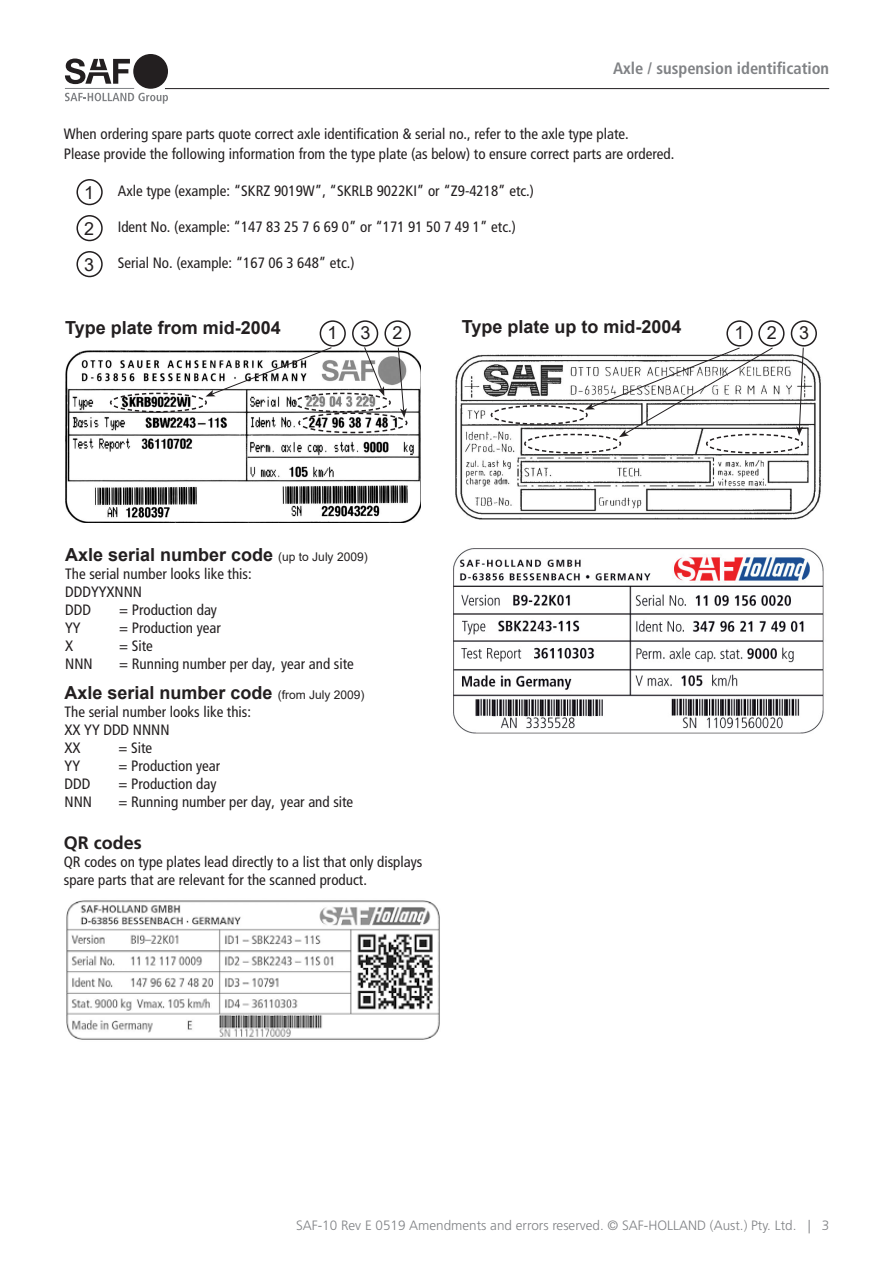
<style>
.page{position:relative;width:893px;height:1263px;background:#fff}
.page>*{position:absolute;margin:0;border:0;box-sizing:border-box;transform-origin:0 0}
.t1{font:700 18px "Arial";color:#231f20}
.t2{font:18px/36px "Arial";color:#231f20;text-align:justify}
.t3{font:700 18px "Frutiger LT";color:#231f20}
.t4{font:700 condensed 16.5px "Frutiger LT";color:#808285}
.t5{font:condensed 15px/18px "Frutiger LT";color:#231f20}
.t6{font:300 13.5px "Frutiger LT";color:#808285}
.s1{font-weight:400;font-size:12px}
</style>
<div class="page">
<img style="left:65px;top:350px;width:356px;height:173px">
<img style="left:455px;top:354px;width:366px;height:166px">
<div style="left:320px;top:320px;width:26px;height:27px;border:2px solid #231f20;border-radius:50%"></div>
<div style="left:384px;top:320px;width:27px;height:27px;border:2px solid #231f20;border-radius:50%"></div>
<div style="left:726px;top:320px;width:27px;height:27px;border:2px solid #231f20;border-radius:50%"></div>
<div style="left:758px;top:320px;width:27px;height:27px;border:2px solid #231f20;border-radius:50%"></div>
<div style="left:352px;top:320px;width:26px;height:27px;border:2px solid #231f20;border-radius:50%"></div>
<svg style="left:109px;top:346px;width:299px;height:88px"></svg>
<div style="left:791px;top:320px;width:26px;height:27px;border:2px solid #231f20;border-radius:50%"></div>
<svg style="left:490px;top:347px;width:314px;height:107px"></svg>
<img style="left:453px;top:548px;width:371px;height:186px">
<hr style="left:65px;top:88px;width:69px;height:1px;background:#808285">
<svg style="left:65px;top:93px;width:103px;height:11px"></svg>
<div style="left:133px;top:54px;width:35px;height:35px;background:#231f20;border-radius:50%"></div>
<svg style="left:65px;top:59px;width:65px;height:25px"></svg>
<hr style="left:165px;top:88px;width:664px;height:1px;background:#231f20">
<div style="left:76px;top:179px;width:27px;height:26px;border:2px solid #231f20;border-radius:50%"></div>
<div style="left:76px;top:215px;width:27px;height:26px;border:2px solid #231f20;border-radius:50%"></div>
<div style="left:76px;top:251px;width:27px;height:26px;border:2px solid #231f20;border-radius:50%"></div>
<img style="left:66px;top:900px;width:374px;height:140px">
<p class="t4" style="left:613px;top:58px;width:218px">Axle / suspension identification</p>
<p class="t5" style="left:64px;top:124px;width:612px;line-height:19.8px">When ordering spare parts quote correct axle identification &amp; serial no., refer to the axle type plate.<br>Please provide the following information from the type plate (as below) to ensure correct parts are ordered.</p>
<p class="t5" style="left:118px;top:182px;width:418px">Axle type (example: “SKRZ 9019W”, “SKRLB 9022KI” or “Z9-4218” etc.)</p>
<p class="t5" style="left:118px;top:218px;width:400px">Ident No. (example: “147 83 25 7 6 69 0” or “171 91 50 7 49 1” etc.)</p>
<p class="t5" style="left:118px;top:254px;width:238px">Serial No. (example: “167 06 3 648” etc.)</p>
<p class="t2" style="left:84px;top:174px;width:12px">1<br>2<br>3</p>
<p class="t1" style="left:65px;top:315px;width:217px">Type plate from mid-2004</p>
<p class="t1" style="left:462px;top:314px;width:221px">Type plate up to mid-2004</p>
<p class="t2" style="left:327px;top:315px;width:12px">1</p>
<p class="t2" style="left:360px;top:315px;width:44px">3 2</p>
<p class="t2" style="left:734px;top:315px;width:76px">123</p>
<p class="t1" style="left:65px;top:542px;width:304px">Axle serial number code <span class="s1">(up to July 2009)</span></p>
<p class="t5" style="left:65px;top:565px;width:188px">The serial number looks like this:<br>DDDYYXNNN<br>DDD</p>
<p class="t5" style="left:119px;top:601px;width:99px">= Production day</p>
<p class="t5" style="left:65px;top:619px;width:17px">YY</p>
<p class="t5" style="left:119px;top:619px;width:103px">= Production year</p>
<p class="t5" style="left:65px;top:637px;width:10px">X</p>
<p class="t5" style="left:119px;top:637px;width:35px">= Site</p>
<p class="t5" style="left:65px;top:655px;width:29px">NNN</p>
<p class="t5" style="left:119px;top:655px;width:236px">= Running number per day, year and site</p>
<p class="t1" style="left:65px;top:680px;width:301px">Axle serial number code <span class="s1">(from July 2009)</span></p>
<p class="t5" style="left:65px;top:703px;width:188px">The serial number looks like this:<br>XX YY DDD NNNN<br>XX</p>
<p class="t5" style="left:119px;top:739px;width:35px">= Site</p>
<p class="t5" style="left:65px;top:757px;width:17px">YY</p>
<p class="t5" style="left:119px;top:757px;width:103px">= Production year</p>
<p class="t5" style="left:65px;top:775px;width:27px">DDD</p>
<p class="t5" style="left:119px;top:775px;width:99px">= Production day</p>
<p class="t5" style="left:65px;top:793px;width:29px">NNN</p>
<p class="t5" style="left:119px;top:793px;width:236px">= Running number per day, year and site</p>
<p class="t3" style="left:64px;top:832px;width:79px">QR codes</p>
<p class="t5" style="left:64px;top:853px;width:360px">QR codes on type plates lead directly to a list that only displays spare parts that are relevant for the scanned product.</p>
<p class="t6" style="left:296px;top:1218px;width:535px">SAF-10 Rev E 0519 Amendments and errors reserved. © SAF-HOLLAND (Aust.) Pty. Ltd. | 3</p>
</div>
